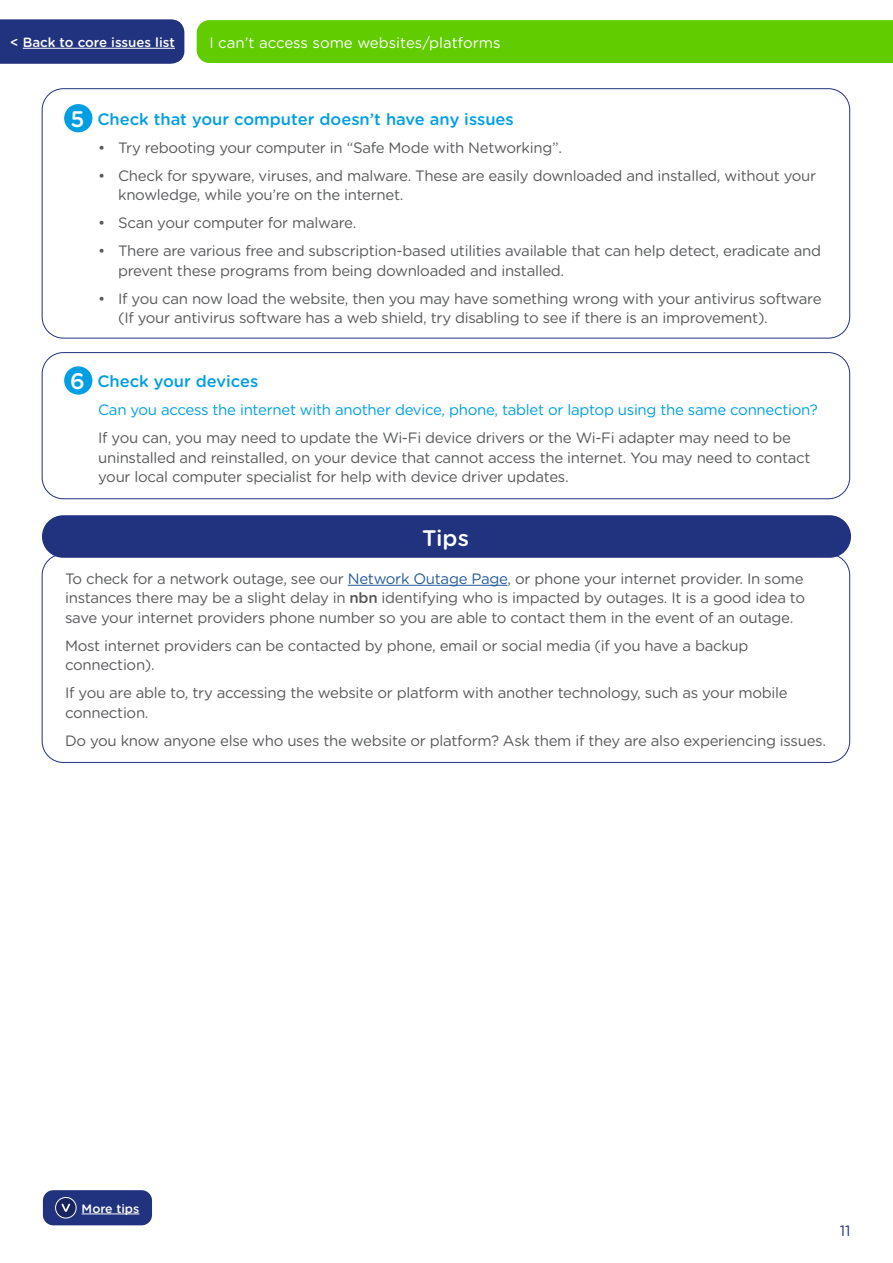
<style>
.page{position:relative;width:893px;height:1263px;background:#fff}
.page>*{position:absolute;margin:0;border:0;box-sizing:border-box;transform-origin:0 0}
.t1{font:500 22.5px "Gotham Rounded";color:#fff}
.t2{font:500 16.5px "Gotham Rounded";color:#009fe3}
.t3{font:15px/19.5px "Gotham Rounded";letter-spacing:-.02em;color:#58595b}
.t4{font:15px "Gotham Rounded";letter-spacing:-.02em;color:#009fe3}
.t5{font:15px "Gotham Rounded";color:#fff}
.t6{font:15px "Gotham Rounded";color:#21327e}
.t7{font:500 13.35px "Gotham Rounded";color:#fff}
.t8{font:500 12.3px "Gotham Rounded";color:#fff}
.s1{font-size:22.5px;color:#fff}
.s2{color:#275b9b}
.s3{font-weight:500}
</style>
<div class="page">
<div style="left:197px;top:20px;width:696px;height:43px;background:#61cc00"></div>
<div style="left:64px;top:104px;width:28px;height:28px;background:#009fe3;border-radius:50%"></div>
<hr style="left:348px;top:585px;width:159px;height:1px;background:#275b9b">
<div style="left:43px;top:516px;width:807px;height:41px;background:#21327e;border-radius:21px"></div>
<div style="left:42px;top:515px;width:809px;height:43px;border:2px solid #21327e;border-radius:21px"></div>
<div style="left:64px;top:366px;width:28px;height:29px;background:#009fe3;border-radius:50%"></div>
<div style="left:42px;top:352px;width:808px;height:147px;border:1px solid #21327e;border-radius:21px"></div>
<svg style="left:0;top:19px;width:184px;height:45px;background:#263681"></svg>
<hr style="left:23px;top:48px;width:152px;height:1px;background:#fff">
<div style="left:43px;top:1190px;width:109px;height:35px;background:#21327e;border-radius:10px"></div>
<svg style="left:56px;top:1197px;width:20px;height:21px"></svg>
<svg style="left:62px;top:1204px;width:8px;height:8px"></svg>
<div style="left:55px;top:1197px;width:22px;height:21px;border:1px solid #fff;border-radius:50%"></div>
<hr style="left:82px;top:1213px;width:57px;height:1px;background:#fff">
<p class="t7" style="left:10px;top:33px;width:166px">&lt; Back to core issues list</p>
<p class="t5" style="left:209px;top:32px;width:293px">I can’t access some websites/platforms</p>
<p class="t2" style="left:71px;top:107px;width:445px"><span class="s1">5</span> Check that your computer doesn’t have any issues</p>
<p class="t3" style="left:98px;top:137px;width:465px">• Try rebooting your computer in “Safe Mode with Networking”.</p>
<p class="t3" style="left:118px;top:165px;width:699px;text-indent:-20px">• Check for spyware, viruses, and malware. These are easily downloaded and installed, without your knowledge, while you’re on the internet.</p>
<p class="t3" style="left:98px;top:213px;width:260px">• Scan your computer for malware.</p>
<p class="t3" style="left:118px;top:241px;width:704px;text-indent:-20px">• There are various free and subscription-based utilities available that can help detect, eradicate and prevent these programs from being downloaded and installed.</p>
<p class="t3" style="left:118px;top:288px;width:705px;text-indent:-20px">• If you can now load the website, then you may have something wrong with your antivirus software (If your antivirus software has a web shield, try disabling to see if there is an improvement).</p>
<p class="t2" style="left:70px;top:369px;width:190px"><span class="s1">6</span> Check your devices</p>
<p class="t4" style="left:98px;top:399px;width:721px">Can you access the internet with another device, phone, tablet or laptop using the same connection?</p>
<p class="t3" style="left:98px;top:427px;width:714px">If you can, you may need to update the Wi-Fi device drivers or the Wi-Fi adapter may need to be uninstalled and reinstalled, on your device that cannot access the internet. You may need to contact your local computer specialist for help with device driver updates.</p>
<h1 class="t1" style="left:422px;top:521px;width:48px">Tips</h1>
<p class="t3" style="left:65px;top:568px;width:742px;text-align:justify">To check for a network outage, see our <span class="s2">Network Outage Page</span>, or phone your internet provider. In some instances there may be a slight delay in <span class="s3">nbn</span> identifying who is impacted by outages. It is a good idea to save your internet providers phone number so you are able to contact them in the event of an outage.</p>
<p class="t3" style="left:65px;top:635px;width:685px">Most internet providers can be contacted by phone, email or social media (if you have a backup connection).</p>
<p class="t3" style="left:65px;top:682px;width:724px">If you are able to, try accessing the website or platform with another technology, such as your mobile connection.</p>
<p class="t3" style="left:65px;top:730px;width:762px">Do you know anyone else who uses the website or platform? Ask them if they are also experiencing issues.</p>
<p class="t8" style="left:82px;top:1199px;width:59px">More tips</p>
<p class="t6" style="left:840px;top:1220px;width:12px">11</p>
</div>
